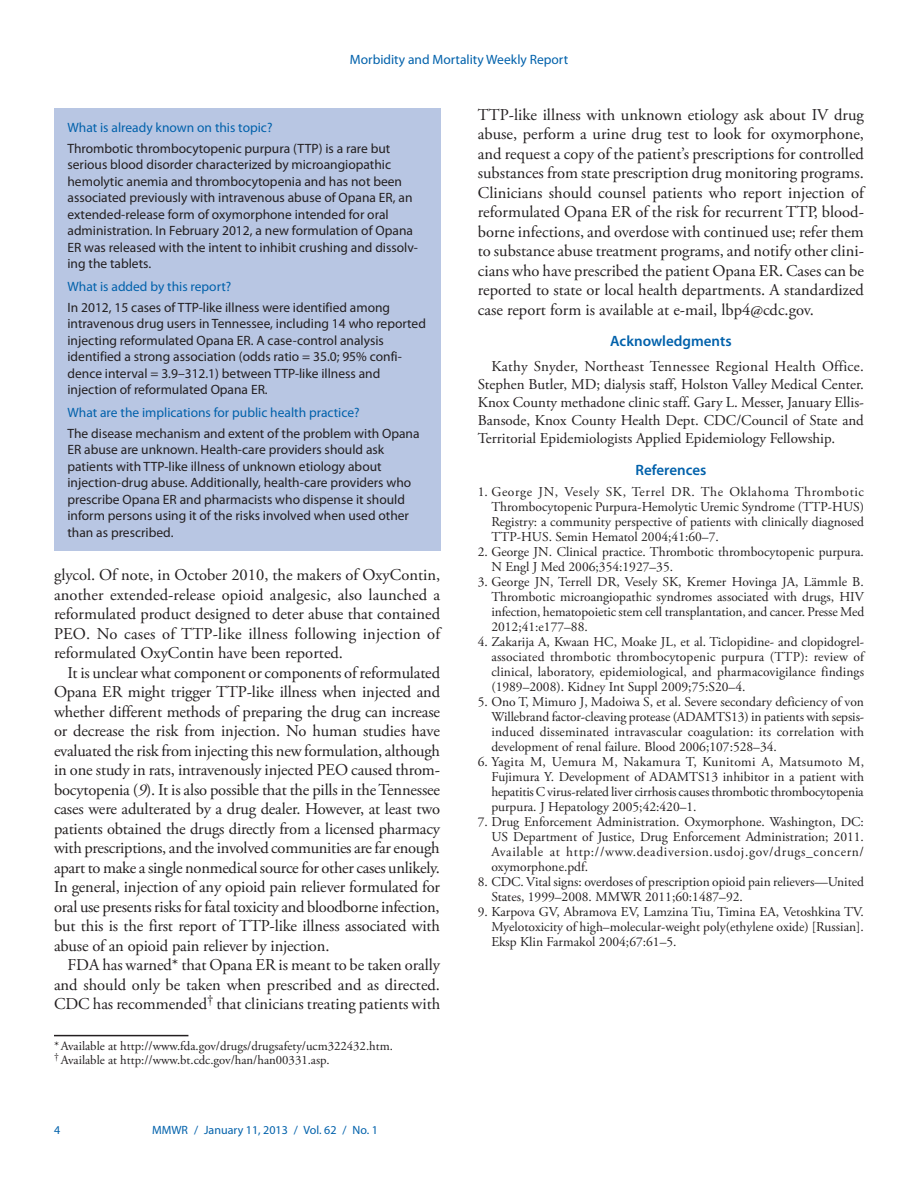
<style>
.page{position:relative;width:918px;height:1188px;background:#fff}
.page>*{position:absolute;margin:0;border:0;box-sizing:border-box;transform-origin:0 0}
.body_copy{font:16.5px/19.5px "Adobe Garamond Pro";color:#231f20;text-align:justify}
.acknowl_text{font:15px/18px "Adobe Garamond Pro";color:#231f20;text-align:justify}
.headline3{font:600 15px "Myriad Pro";color:#0161ab}
.reference_text_1-9{font:13.5px/15px "Adobe Garamond Pro";color:#231f20;text-align:justify}
.fb_answer{font:13.5px/16.5px "Myriad Pro";color:#231f20}
.fb_question{font:13.5px "Myriad Pro";color:#0161ab}
.footnote_w_rule_text{font:12.75px "Adobe Garamond Pro";color:#231f20}
.footnote_no_rule_tex{font:12.75px "Adobe Garamond Pro";color:#231f20}
.footer_left{font:12px "Myriad Pro";color:#0161ab}
.s1{font-style:italic}
</style>
<div class="page">
<div style="left:54px;top:108px;width:386px;height:442px;background:#b8c6e3"></div>
<hr style="left:54px;top:1035px;width:134px;height:1px;background:#231f20">
<p class="fb_question" style="left:350px;top:51px;width:220px">Morbidity and Mortality Weekly Report</p>
<p class="fb_question" style="left:68px;top:119px;width:206px">What is already known on this topic?</p>
<p class="fb_answer" style="left:68px;top:140px;width:352px">Thrombotic thrombocytopenic purpura (TTP) is a rare but serious blood disorder characterized by microangiopathic hemolytic anemia and thrombocytopenia and has not been associated previously with intravenous abuse of Opana ER, an extended-release form of oxymorphone intended for oral administration. In February 2012, a new formulation of Opana ER was released with the intent to inhibit crushing and dissolv&shy;ing the tablets.</p>
<p class="fb_question" style="left:68px;top:278px;width:165px">What is added by this report?</p>
<p class="fb_answer" style="left:68px;top:299px;width:360px">In 2012, 15 cases of TTP-like illness were identified among intravenous drug users in Tennessee, including 14 who reported injecting reformulated Opana ER. A case-control analysis identified a strong association (odds ratio = 35.0; 95% confi&shy;dence interval = 3.9–312.1) between TTP-like illness and injection of reformulated Opana ER.</p>
<p class="fb_question" style="left:68px;top:404px;width:294px">What are the implications for public health practice?</p>
<p class="fb_answer" style="left:68px;top:425px;width:354px">The disease mechanism and extent of the problem with Opana ER abuse are unknown. Health-care providers should ask patients with TTP-like illness of unknown etiology about injection-drug abuse. Additionally, health-care providers who prescribe Opana ER and pharmacists who dispense it should inform persons using it of the risks involved when used other than as prescribed.</p>
<p class="body_copy" style="left:54px;top:566px;width:388px">glycol. Of note, in October 2010, the makers of OxyContin, another extended-release opioid analgesic, also launched a reformulated product designed to deter abuse that contained PEO. No cases of TTP-like illness following injection of reformulated OxyContin have been reported.</p>
<p class="body_copy" style="left:54px;top:663px;width:388px;text-indent:13px">It is unclear what component or components of reformulated Opana ER might trigger TTP-like illness when injected and whether different methods of preparing the drug can increase or decrease the risk from injection. No human studies have evaluated the risk from injecting this new formulation, although in one study in rats, intravenously injected PEO caused throm&shy;bocytopenia (<span class="s1">9</span>). It is also possible that the pills in the Tennessee cases were adulterated by a drug dealer. However, at least two patients obtained the drugs directly from a licensed pharmacy with prescriptions, and the involved communities are far enough apart to make a single nonmedical source for other cases unlikely.<br>In general, injection of any opioid pain reliever formulated for oral use presents risks for fatal toxicity and bloodborne infection, but this is the first report of TTP-like illness associated with abuse of an opioid pain reliever by injection.</p>
<p class="body_copy" style="left:54px;top:956px;width:388px;text-indent:13px">FDA has warned* that Opana ER is meant to be taken orally and should only be taken when prescribed and as directed.<br>CDC has recommended<sup>†</sup> that clinicians treating patients with</p>
<p class="footnote_w_rule_text" style="left:54px;top:1038px;width:340px">*Available at http://www.fda.gov/drugs/drugsafety/ucm322432.htm.</p>
<p class="footnote_no_rule_tex" style="left:54px;top:1053px;width:277px"><sup>†</sup> Available at http://www.bt.cdc.gov/han/han00331.asp.</p>
<p class="footer_left" style="left:54px;top:1123px;width:8px">4</p>
<p class="footer_left" style="left:152px;top:1123px;width:227px">MMWR / January 11, 2013 / Vol. 62 / No. 1</p>
<p class="body_copy" style="left:478px;top:106px;width:388px">TTP-like illness with unknown etiology ask about IV drug abuse, perform a urine drug test to look for oxymorphone, and request a copy of the patient’s prescriptions for controlled substances from state prescription drug monitoring programs.<br>Clinicians should counsel patients who report injection of reformulated Opana ER of the risk for recurrent TTP, blood&shy;borne infections, and overdose with continued use; refer them to substance abuse treatment programs, and notify other clini&shy;cians who have prescribed the patient Opana ER. Cases can be reported to state or local health departments. A standardized case report form is available at e-mail, lbp4@cdc.gov.</p>
<p class="headline3" style="left:610px;top:332px;width:123px">Acknowledgments</p>
<p class="acknowl_text" style="left:478px;top:358px;width:388px;text-indent:14px">Kathy Snyder, Northeast Tennessee Regional Health Office.<br>Stephen Butler, MD; dialysis staff, Holston Valley Medical Center.<br>Knox County methadone clinic staff. Gary L. Messer, January Ellis-Bansode, Knox County Health Dept. CDC/Council of State and Territorial Epidemiologists Applied Epidemiology Fellowship.</p>
<p class="headline3" style="left:636px;top:460px;width:72px">References</p>
<p class="reference_text_1-9" style="left:491px;top:485px;width:374px;text-indent:-14px">1. George JN, Vesely SK, Terrel DR. The Oklahoma Thrombotic Thrombocytopenic Purpura-Hemolytic Uremic Syndrome (TTP-HUS)<br>Registry: a community perspective of patients with clinically diagnosed TTP-HUS. Semin Hematol 2004;41:60–7.</p>
<p class="reference_text_1-9" style="left:491px;top:545px;width:374px;text-indent:-14px">2. George JN. Clinical practice. Thrombotic thrombocytopenic purpura.<br>N Engl J Med 2006;354:1927–35.</p>
<p class="reference_text_1-9" style="left:491px;top:575px;width:374px;text-indent:-14px">3. George JN, Terrell DR, Vesely SK, Kremer Hovinga JA, Lämmle B.<br>Thrombotic microangiopathic syndromes associated with drugs, HIV infection, hematopoietic stem cell transplantation, and cancer. Presse Med 2012;41:e177–88.</p>
<p class="reference_text_1-9" style="left:491px;top:635px;width:374px;text-indent:-14px">4. Zakarija A, Kwaan HC, Moake JL, et al. Ticlopidine- and clopidogrel&shy;associated thrombotic thrombocytopenic purpura (TTP): review of clinical, laboratory, epidemiological, and pharmacovigilance findings (1989–2008). Kidney Int Suppl 2009;75:S20–4.</p>
<p class="reference_text_1-9" style="left:491px;top:695px;width:374px;text-indent:-14px">5. Ono T, Mimuro J, Madoiwa S, et al. Severe secondary deficiency of von Willebrand factor-cleaving protease (ADAMTS13) in patients with sepsis&shy;induced disseminated intravascular coagulation: its correlation with development of renal failure. Blood 2006;107:528–34.</p>
<p class="reference_text_1-9" style="left:491px;top:755px;width:374px;text-indent:-14px">6. Yagita M, Uemura M, Nakamura T, Kunitomi A, Matsumoto M, Fujimura Y. Development of ADAMTS13 inhibitor in a patient with hepatitis C virus-related liver cirrhosis causes thrombotic thrombocytopenia purpura. J Hepatology 2005;42:420–1.</p>
<p class="reference_text_1-9" style="left:491px;top:815px;width:374px;text-indent:-14px">7. Drug Enforcement Administration. Oxymorphone. Washington, DC:<br>US Department of Justice, Drug Enforcement Administration; 2011.<br>Available at http://www.deadiversion.usdoj.gov/drugs_concern/ oxymorphone.pdf.</p>
<p class="reference_text_1-9" style="left:491px;top:875px;width:374px;text-indent:-14px">8. CDC. Vital signs: overdoses of prescription opioid pain relievers—United<br>States, 1999–2008. MMWR 2011;60:1487–92.</p>
<p class="reference_text_1-9" style="left:491px;top:905px;width:374px;text-indent:-14px">9. Karpova GV, Abramova EV, Lamzina Tiu, Timina EA, Vetoshkina TV.<br>Myelotoxicity of high–molecular-weight poly(ethylene oxide) [Russian].<br>Eksp Klin Farmakol 2004;67:61–5.</p>
</div>
